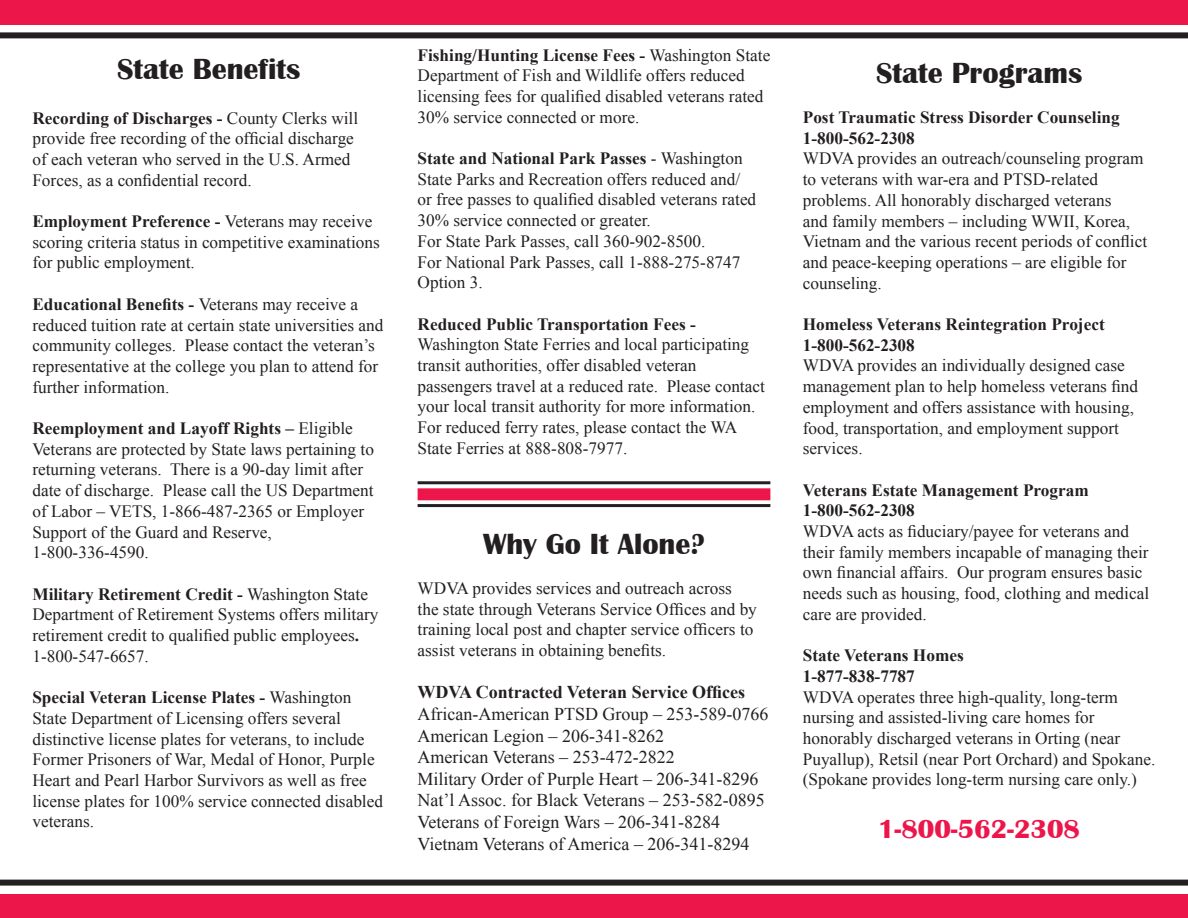
<style>
.page{position:relative;width:1188px;height:918px;background:#fff}
.page>*{position:absolute;margin:0;border:0;box-sizing:border-box;transform-origin:0 0}
.Subhead_2{font:700 30px "Britannic";color:#231f20}
.servingRed{font:700 27px "Britannic";color:#ed164b}
.Body_Text{font:18px "Times New Roman";color:#231f20}
.Body_Text-2{font:700 18px "Times New Roman";color:#231f20}
.Body_Text-3{font:17.25px/20.7px "Times New Roman";color:#231f20}
.Body_Text-4{font:700 17.25px/20.7px "Times New Roman";color:#231f20}
.s1{font-weight:700}
</style>
<div class="page">
<div style="left:0;top:0;width:1188px;height:25px;background:#ed164b"></div>
<div style="left:0;top:894px;width:1188px;height:24px;background:#ed164b"></div>
<div style="left:0;top:32px;width:1188px;height:6px;background:#231f20"></div>
<div style="left:0;top:880px;width:1188px;height:6px;background:#231f20"></div>
<hr style="left:418px;top:504px;width:352px;height:3px;background:#231f20">
<div style="left:418px;top:488px;width:352px;height:12px;background:#ed164b"></div>
<hr style="left:418px;top:481px;width:352px;height:3px;background:#231f20">
<p class="Subhead_2" style="left:117px;top:53px;width:185px">State Benefits</p>
<p class="Body_Text-3" style="left:32px;top:107px;width:327px"><span class="s1">Recording of Discharges -</span> County Clerks will provide free recording of the official discharge of each veteran who served in the U.S. Armed Forces, as a confidential record.</p>
<p class="Body_Text-3" style="left:32px;top:211px;width:349px"><span class="s1">Employment Preference -</span> Veterans may receive scoring criteria status in competitive examinations for public employment.</p>
<p class="Body_Text-3" style="left:32px;top:293px;width:353px"><span class="s1">Educational Benefits -</span> Veterans may receive a reduced tuition rate at certain state universities and community colleges. Please contact the veteran’s representative at the college you plan to attend for further information.</p>
<p class="Body_Text-3" style="left:32px;top:418px;width:343px"><span class="s1">Reemployment and Layoff Rights –</span> Eligible Veterans are protected by State laws pertaining to returning veterans. There is a 90-day limit after date of discharge. Please call the US Department of Labor – VETS, 1-866-487-2365 or Employer Support of the Guard and Reserve, 1-800-336-4590.</p>
<p class="Body_Text-3" style="left:32px;top:583px;width:348px"><span class="s1">Military Retirement Credit -</span> Washington State<br>Department of Retirement Systems offers military retirement credit to qualified public employees<span class="s1">.</span></p>
<p class="Body_Text-3" style="left:32px;top:645px;width:118px">1-800-547-6657.</p>
<p class="Body_Text-3" style="left:32px;top:687px;width:352px"><span class="s1">Special Veteran License Plates -</span> Washington State Department of Licensing offers several distinctive license plates for veterans, to include Former Prisoners of War, Medal of Honor, Purple Heart and Pearl Harbor Survivors as well as free license plates for 100% service connected disabled veterans.</p>
<p class="Body_Text-3" style="left:418px;top:44px;width:354px"><span class="s1">Fishing/Hunting License Fees -</span> Washington State Department of Fish and Wildlife offers reduced licensing fees for qualified disabled veterans rated 30% service connected or more.</p>
<p class="Body_Text-3" style="left:418px;top:148px;width:340px"><span class="s1">State and National Park Passes</span> - Washington State Parks and Recreation offers reduced and/ or free passes to qualified disabled veterans rated 30% service connected or greater.<br>For State Park Passes, call 360-902-8500.<br>For National Park Passes, call 1-888-275-8747<br>Option 3.</p>
<p class="Body_Text-3" style="left:418px;top:313px;width:349px"><span class="s1">Reduced Public Transportation Fees - </span>Washington State Ferries and local participating transit authorities, offer disabled veteran passengers travel at a reduced rate. Please contact your local transit authority for more information.<br>For reduced ferry rates, please contact the WA State Ferries at 888-808-7977.</p>
<p class="Subhead_2" style="left:483px;top:527px;width:223px">Why Go It Alone?</p>
<p class="Body_Text-3" style="left:418px;top:578px;width:341px">WDVA provides services and outreach across the state through Veterans Service Offices and by training local post and chapter service officers to assist veterans in obtaining benefits.</p>
<p class="Body_Text-2" style="left:418px;top:680px;width:329px">WDVA Contracted Veteran Service Offices</p>
<p class="Body_Text" style="left:418px;top:702px;width:352px">African-American PTSD Group – 253-589-0766</p>
<p class="Body_Text" style="left:418px;top:724px;width:248px">American Legion – 206-341-8262</p>
<p class="Body_Text" style="left:418px;top:745px;width:259px">American Veterans – 253-472-2822</p>
<p class="Body_Text" style="left:418px;top:767px;width:342px">Military Order of Purple Heart – 206-341-8296</p>
<p class="Body_Text" style="left:418px;top:788px;width:349px">Nat’l Assoc. for Black Veterans – 253-582-0895</p>
<p class="Body_Text" style="left:418px;top:810px;width:304px">Veterans of Foreign Wars – 206-341-8284</p>
<p class="Body_Text" style="left:418px;top:832px;width:334px">Vietnam Veterans of America – 206-341-8294</p>
<p class="Subhead_2" style="left:876px;top:56px;width:208px">State Programs</p>
<p class="Body_Text-4" style="left:803px;top:106px;width:318px">Post Traumatic Stress Disorder Counseling</p>
<p class="Body_Text-4" style="left:803px;top:127px;width:114px">1-800-562-2308</p>
<p class="Body_Text-3" style="left:803px;top:148px;width:346px">WDVA provides an outreach/counseling program to veterans with war-era and PTSD-related problems. All honorably discharged veterans<br>and family members – including WWII, Korea, Vietnam and the various recent periods of conflict and peace-keeping operations – are eligible for counseling.</p>
<p class="Body_Text-4" style="left:803px;top:313px;width:303px">Homeless Veterans Reintegration Project<br>1-800-562-2308</p>
<p class="Body_Text-3" style="left:803px;top:355px;width:337px">WDVA provides an individually designed case management plan to help homeless veterans find employment and offers assistance with housing, food, transportation, and employment support services.</p>
<p class="Body_Text-4" style="left:803px;top:479px;width:287px">Veterans Estate Management Program<br>1-800-562-2308</p>
<p class="Body_Text-3" style="left:803px;top:521px;width:348px">WDVA acts as fiduciary/payee for veterans and their family members incapable of managing their own financial affairs. Our program ensures basic needs such as housing, food, clothing and medical care are provided.</p>
<p class="Body_Text-4" style="left:803px;top:645px;width:162px">State Veterans Homes<br>1-877-838-7787</p>
<p class="Body_Text-3" style="left:803px;top:686px;width:354px">WDVA operates three high-quality, long-term nursing and assisted-living care homes for honorably discharged veterans in Orting (near Puyallup), Retsil (near Port Orchard) and Spokane. (Spokane provides long-term nursing care only.)</p>
<p class="servingRed" style="left:878px;top:813px;width:203px">1-800-562-2308</p>
</div>
